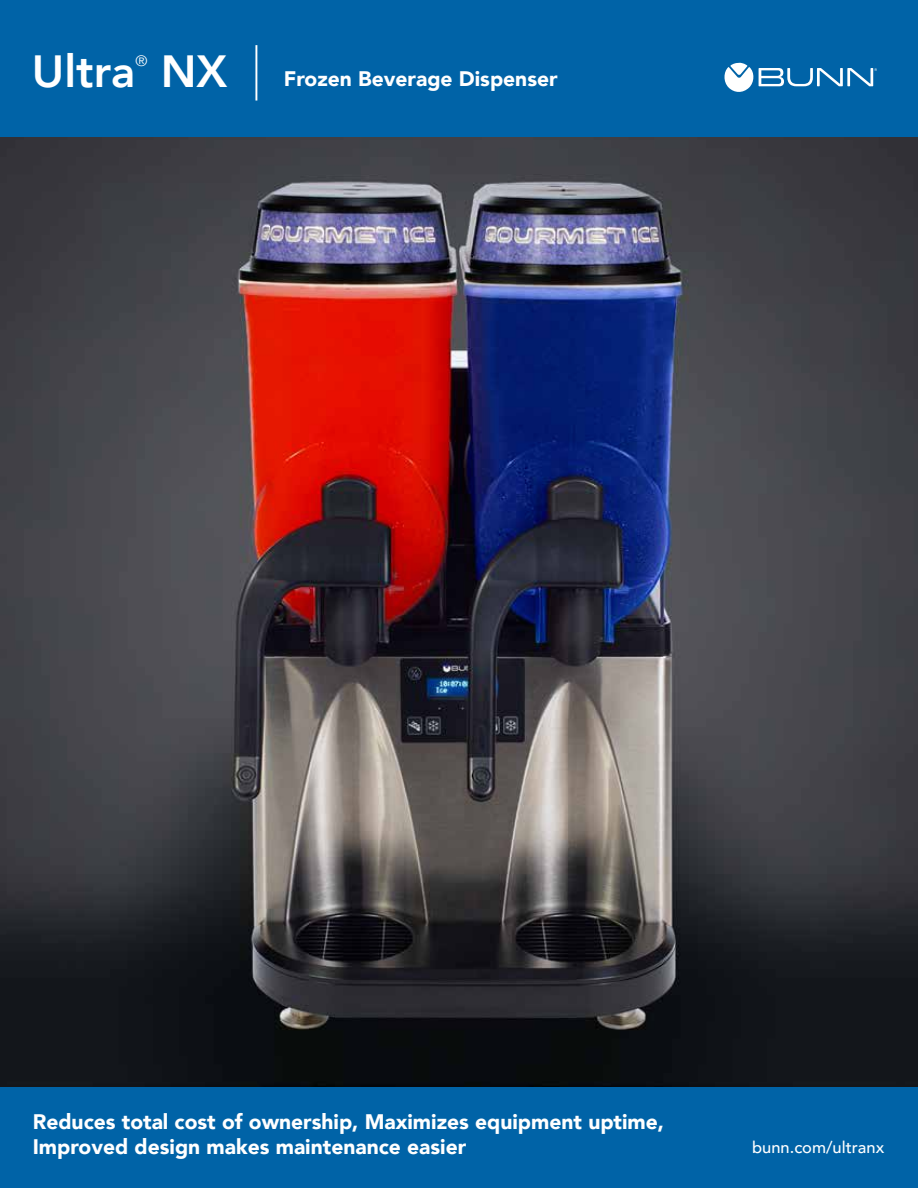
<style>
.page{position:relative;width:918px;height:1188px;background:#fff}
.page>*{position:absolute;margin:0;border:0;box-sizing:border-box;transform-origin:0 0}
.t1{font:800 45px "Avenir";color:#fff}
.t2{font:900 21px/25.2px "Avenir";color:#fff}
.t3{font:500 16.5px "Avenir";color:#fff}
.t4{font:15px "Avenir";color:#fff}
</style>
<div class="page">
<img style="left:0;top:137px;width:918px;height:950px">
<div style="left:0;top:0;width:918px;height:137px;background:#0063a7"></div>
<div style="left:0;top:1087px;width:918px;height:101px;background:#0063a7"></div>
<hr style="left:255px;top:45px;width:2px;height:56px;background:#fff">
<svg style="left:724px;top:63px;width:153px;height:29px"></svg>
<h1 class="t1" style="left:32px;top:37px;width:105px">Ultra</h1>
<p class="t4" style="left:135px;top:52px;width:13px">®</p>
<h1 class="t1" style="left:161px;top:37px;width:68px">NX</h1>
<p class="t2" style="left:284px;top:66px;width:275px">Frozen Beverage Dispenser</p>
<p class="t2" style="left:33px;top:1109px;width:633px">Reduces total cost of ownership, Maximizes equipment uptime,<br>Improved design makes maintenance easier</p>
<p class="t3" style="left:752px;top:1133px;width:134px">bunn.com/ultranx</p>
</div>
